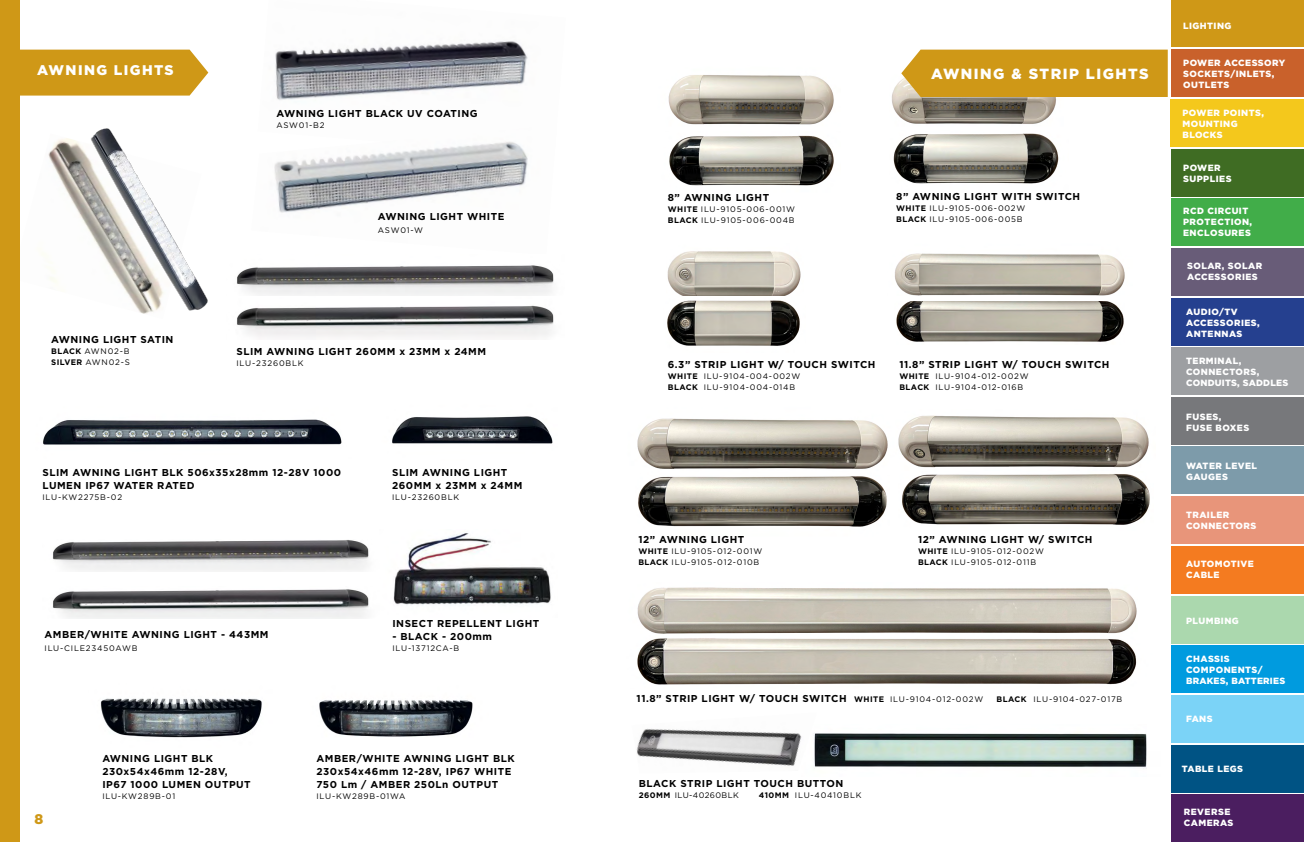
<style>
.page{position:relative;width:1304px;height:842px;background:#fff}
.page>*{position:absolute;margin:0;border:0;box-sizing:border-box;transform-origin:0 0}
.t1{font:900 14.7px "Gotham";letter-spacing:.1em;color:#fff}
.t2{font:900 14px "Gotham";letter-spacing:.1em;color:#fff}
.t3{font:900 14px "Gotham";color:#cf9817}
.t4{font:700 10px/13px "Gotham";letter-spacing:.05em;color:#000}
.t5{font:900 9px/11px "Gotham";letter-spacing:.05em;color:#fff}
.t6{font:900 9px/11px "Gotham";letter-spacing:.03em;color:#fff}
.t7{font:8px/11px "Gotham";letter-spacing:.1em;color:#000}
.t8{font:8px "Gotham";letter-spacing:.05em;color:#000}
.s1{font-weight:700}
.s2{font-size:8px}
.s3{font-weight:400;font-size:8px}
</style>
<div class="page">
<div style="left:1171px;top:50px;width:133px;height:47px;background:#c9612b"></div>
<div style="left:1171px;top:794px;width:133px;height:48px;background:#4b1e60"></div>
<div style="left:1171px;top:0;width:133px;height:47px;background:#cf9817"></div>
<div style="left:1171px;top:99px;width:133px;height:48px;background:#f4c81c"></div>
<div style="left:1171px;top:199px;width:133px;height:47px;background:#41ad49"></div>
<div style="left:1171px;top:248px;width:133px;height:48px;background:#685c78"></div>
<div style="left:1171px;top:298px;width:133px;height:47px;background:#25408f"></div>
<div style="left:1171px;top:347px;width:133px;height:48px;background:#9d9fa2"></div>
<div style="left:1171px;top:397px;width:133px;height:47px;background:#77787b"></div>
<div style="left:1171px;top:447px;width:133px;height:47px;background:#7d9baa"></div>
<div style="left:1171px;top:496px;width:133px;height:48px;background:#e8957a"></div>
<div style="left:1171px;top:546px;width:133px;height:48px;background:#f47b20"></div>
<div style="left:1171px;top:596px;width:133px;height:47px;background:#abd8ae"></div>
<div style="left:1171px;top:646px;width:133px;height:47px;background:#009bdf"></div>
<div style="left:1171px;top:695px;width:133px;height:48px;background:#7bd3f7"></div>
<div style="left:1171px;top:745px;width:133px;height:47px;background:#005384"></div>
<div style="left:1171px;top:149px;width:133px;height:47px;background:#3f6c23"></div>
<img style="left:319px;top:700px;width:154px;height:37px">
<img style="left:100px;top:698px;width:162px;height:40px">
<img style="left:392px;top:416px;width:161px;height:28px">
<img style="left:43px;top:419px;width:299px;height:26px">
<img style="left:275px;top:41px;width:253px;height:59px">
<img style="left:274px;top:141px;width:254px;height:72px">
<div style="left:20px;top:50px;width:188px;height:46px;background:#cf9817"></div>
<img style="left:237px;top:265px;width:317px;height:31px">
<img style="left:237px;top:305px;width:317px;height:32px">
<img style="left:95px;top:128px;width:113px;height:181px">
<img style="left:42px;top:134px;width:159px;height:180px">
<img style="left:393px;top:533px;width:158px;height:72px">
<img style="left:52px;top:540px;width:317px;height:31px">
<img style="left:53px;top:589px;width:316px;height:30px">
<div style="left:0;top:0;width:20px;height:842px;background:#cf9817"></div>
<img style="left:898px;top:415px;width:251px;height:53px">
<img style="left:902px;top:474px;width:248px;height:51px">
<img style="left:637px;top:418px;width:251px;height:51px">
<img style="left:638px;top:476px;width:249px;height:51px">
<img style="left:816px;top:733px;width:331px;height:36px">
<img style="left:636px;top:728px;width:180px;height:41px">
<img style="left:637px;top:587px;width:500px;height:47px">
<img style="left:637px;top:638px;width:500px;height:47px">
<img style="left:896px;top:302px;width:228px;height:40px">
<img style="left:668px;top:75px;width:166px;height:50px">
<img style="left:667px;top:251px;width:134px;height:45px">
<img style="left:667px;top:300px;width:133px;height:46px">
<img style="left:669px;top:135px;width:165px;height:51px">
<img style="left:892px;top:80px;width:164px;height:44px">
<img style="left:893px;top:133px;width:166px;height:51px">
<img style="left:895px;top:253px;width:230px;height:42px">
<div style="left:901px;top:50px;width:267px;height:47px;background:#cf9817"></div>
<h2 class="t2" style="left:37px;top:62px;width:138px">AWNING LIGHTS</h2>
<p class="t4" style="left:51px;top:333px;width:124px">AWNING LIGHT SATIN</p>
<p class="t7" style="left:51px;top:346px;width:80px"><span class="s1">BLACK</span> AWN02-B<br><span class="s1">SILVER</span> AWN02-S</p>
<p class="t4" style="left:277px;top:107px;width:203px">AWNING LIGHT BLACK UV COATING</p>
<p class="t7" style="left:277px;top:120px;width:49px">ASW01-B2</p>
<p class="t4" style="left:378px;top:209px;width:128px">AWNING LIGHT WHITE</p>
<p class="t7" style="left:378px;top:224px;width:47px">ASW01-W</p>
<p class="t4" style="left:237px;top:344px;width:251px">SLIM AWNING LIGHT 260MM x 23MM x 24MM</p>
<p class="t7" style="left:237px;top:357px;width:69px">ILU-23260BLK</p>
<p class="t4" style="left:43px;top:466px;width:300px">SLIM AWNING LIGHT BLK 506x35x28mm 12-28V 1000<br>LUMEN IP67 WATER RATED</p>
<p class="t7" style="left:43px;top:492px;width:81px">ILU-KW2275B-02</p>
<p class="t4" style="left:45px;top:628px;width:226px">AMBER/WHITE AWNING LIGHT - 443MM</p>
<p class="t7" style="left:45px;top:643px;width:94px">ILU-CILE23450AWB</p>
<p class="t4" style="left:392px;top:466px;width:132px">SLIM AWNING LIGHT<br>260MM x 23MM x 24MM</p>
<p class="t7" style="left:392px;top:491px;width:69px">ILU-23260BLK</p>
<p class="t4" style="left:392px;top:616px;width:148px">INSECT REPELLENT LIGHT</p>
<p class="t4" style="left:392px;top:629px;width:101px">- BLACK - 200mm</p>
<p class="t7" style="left:392px;top:642px;width:68px">ILU-13712CA-B</p>
<h2 class="t3" style="left:35px;top:811px;width:10px">8</h2>
<p class="t4" style="left:102px;top:752px;width:150px">AWNING LIGHT BLK<br>230x54x46mm 12-28V,<br>IP67 1000 LUMEN OUTPUT</p>
<p class="t7" style="left:102px;top:790px;width:74px">ILU-KW289B-01</p>
<p class="t4" style="left:316px;top:752px;width:200px">AMBER/WHITE AWNING LIGHT BLK<br>230x54x46mm 12-28V, IP67 WHITE<br>750 Lm / AMBER 250Ln OUTPUT</p>
<p class="t7" style="left:316px;top:791px;width:91px">ILU-KW289B-01WA</p>
<p class="t4" style="left:668px;top:191px;width:103px">8” AWNING LIGHT</p>
<p class="t7" style="left:668px;top:204px;width:129px"><span class="s1">WHITE</span> ILU-9105-006-001W<br><span class="s1">BLACK</span> ILU-9105-006-004B</p>
<h1 class="t1" style="left:931px;top:66px;width:219px">AWNING &amp; STRIP LIGHTS</h1>
<p class="t4" style="left:896px;top:189px;width:185px">8” AWNING LIGHT WITH SWITCH</p>
<p class="t7" style="left:896px;top:202px;width:131px"><span class="s1">WHITE</span> ILU-9105-006-002W<br><span class="s1">BLACK</span> ILU-9105-006-005B</p>
<p class="t4" style="left:668px;top:358px;width:209px">6.3” STRIP LIGHT W/ TOUCH SWITCH</p>
<p class="t7" style="left:668px;top:371px;width:134px"><span class="s1">WHITE</span> ILU-9104-004-002W<br><span class="s1">BLACK</span> ILU-9104-004-014B</p>
<p class="t4" style="left:899px;top:358px;width:212px">11.8” STRIP LIGHT W/ TOUCH SWITCH</p>
<p class="t7" style="left:899px;top:371px;width:131px"><span class="s1">WHITE</span> ILU-9104-012-002W<br><span class="s1">BLACK</span> ILU-9104-012-016B</p>
<p class="t4" style="left:638px;top:533px;width:108px">12” AWNING LIGHT</p>
<p class="t7" style="left:638px;top:546px;width:125px"><span class="s1">WHITE</span> ILU-9105-012-001W<br><span class="s1">BLACK</span> ILU-9105-012-010B</p>
<p class="t4" style="left:918px;top:533px;width:176px">12” AWNING LIGHT W/ SWITCH</p>
<p class="t7" style="left:918px;top:546px;width:127px"><span class="s1">WHITE</span> ILU-9105-012-002W<br><span class="s1">BLACK</span> ILU-9105-012-011B</p>
<p class="t4" style="left:637px;top:692px;width:348px">11.8” STRIP LIGHT W/ TOUCH SWITCH <span class="s2">WHITE</span> <span class="s3">ILU-9104-012-002W</span></p>
<p class="t7" style="left:997px;top:694px;width:127px"><span class="s1">BLACK</span> ILU-9104-027-017B</p>
<p class="t4" style="left:639px;top:777px;width:206px">BLACK STRIP LIGHT TOUCH BUTTON</p>
<p class="t8" style="left:639px;top:790px;width:102px"><span class="s1">260MM</span> ILU-40260BLK</p>
<p class="t7" style="left:759px;top:790px;width:104px"><span class="s1">410MM</span> ILU-40410BLK</p>
<p class="t5" style="left:1183px;top:20px;width:50px">LIGHTING</p>
<p class="t5" style="left:1183px;top:57px;width:104px">POWER ACCESSORY<br>SOCKETS/INLETS,<br>OUTLETS</p>
<p class="t5" style="left:1182px;top:107px;width:83px">POWER POINTS,<br>MOUNTING<br>BLOCKS</p>
<p class="t5" style="left:1183px;top:162px;width:50px">POWER<br>SUPPLIES</p>
<p class="t5" style="left:1183px;top:205px;width:71px">RCD CIRCUIT<br>PROTECTION,<br>ENCLOSURES</p>
<p class="t5" style="left:1187px;top:260px;width:77px">SOLAR, SOLAR<br>ACCESSORIES</p>
<p class="t5" style="left:1186px;top:306px;width:75px">AUDIO/TV<br>ACCESSORIES,<br>ANTENNAS</p>
<p class="t6" style="left:1186px;top:355px;width:104px">TERMINAL,<br>CONNECTORS,<br>CONDUITS, SADDLES</p>
<p class="t5" style="left:1186px;top:411px;width:65px">FUSES,<br>FUSE BOXES</p>
<p class="t5" style="left:1186px;top:460px;width:73px">WATER LEVEL<br>GAUGES</p>
<p class="t5" style="left:1186px;top:509px;width:72px">TRAILER<br>CONNECTORS</p>
<p class="t5" style="left:1186px;top:558px;width:69px">AUTOMOTIVE<br>CABLE</p>
<p class="t5" style="left:1186px;top:615px;width:54px">PLUMBING</p>
<p class="t5" style="left:1186px;top:653px;width:101px">CHASSIS<br>COMPONENTS/<br>BRAKES, BATTERIES</p>
<p class="t5" style="left:1186px;top:713px;width:28px">FANS</p>
<p class="t5" style="left:1182px;top:763px;width:63px">TABLE LEGS</p>
<p class="t5" style="left:1184px;top:806px;width:51px">REVERSE<br>CAMERAS</p>
</div>
